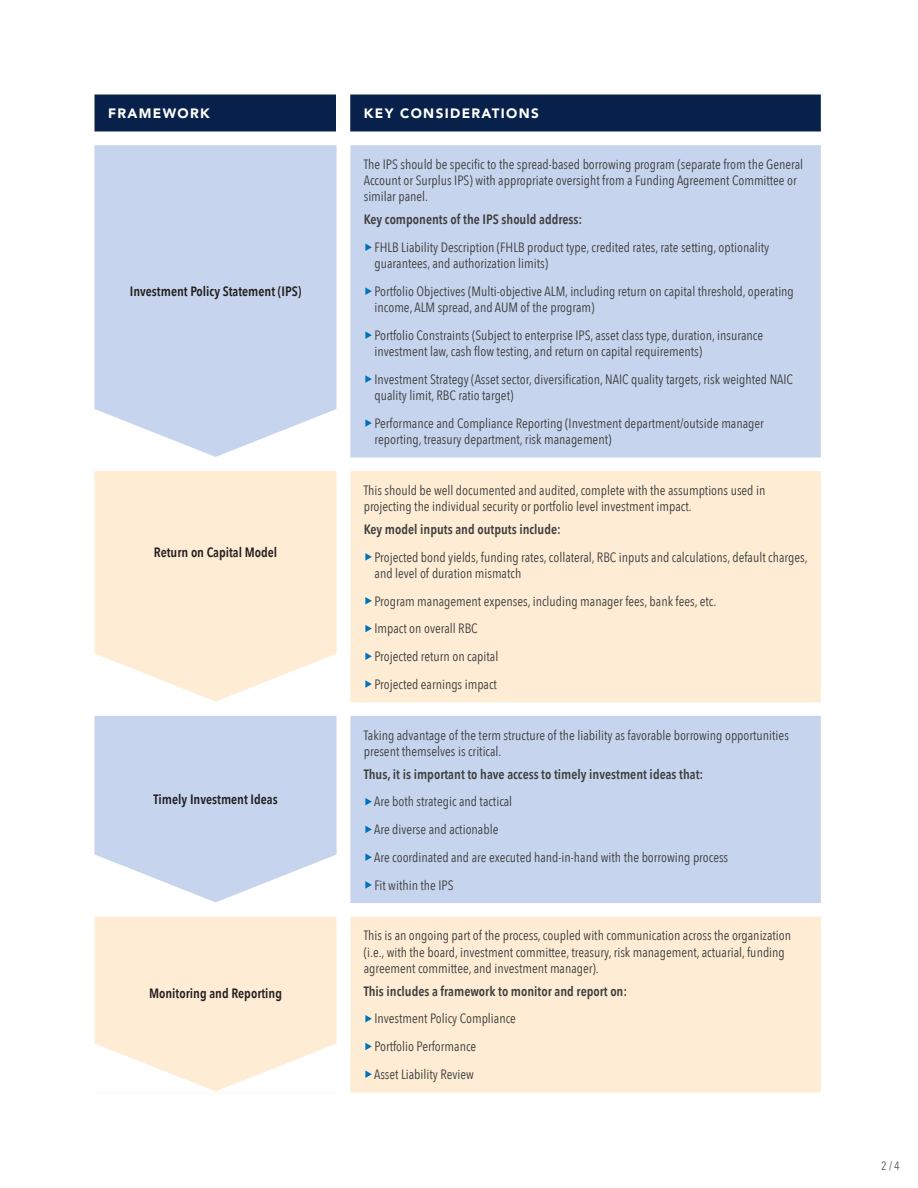
<style>
.page{position:relative;width:918px;height:1188px;background:#fff}
.page>*{position:absolute;margin:0;border:0;box-sizing:border-box;transform-origin:0 0}
.t1{font:condensed 13.5px/16.2px "Avenir Next LT Pro";color:#3e3e3f}
.t2{font:600 condensed 13.5px "Avenir Next LT Pro";color:#3e3e3f}
.t3{font:600 condensed 13.5px "Avenir Next LT Pro";color:#231f20}
.t4{font:900 13.5px "Avenir LT Std";letter-spacing:.1em;color:#fff}
.t5{font:condensed 12px "Avenir Next LT Pro";color:#57585a}
</style>
<div class="page">
<div style="left:94px;top:94px;width:727px;height:38px;background:#07214b"></div>
<div style="left:337px;top:94px;width:13px;height:38px;background:#fff"></div>
<div style="left:94px;top:145px;width:727px;height:313px;background:#c6d5ed"></div>
<svg style="left:350px;top:471px;width:471px;height:621px;background:#ede6dd"></svg>
<svg style="left:365px;top:244px;width:7px;height:7px"></svg>
<svg style="left:365px;top:287px;width:7px;height:8px"></svg>
<svg style="left:365px;top:331px;width:7px;height:8px"></svg>
<svg style="left:365px;top:375px;width:7px;height:8px"></svg>
<svg style="left:365px;top:419px;width:7px;height:8px"></svg>
<svg style="left:365px;top:553px;width:7px;height:8px"></svg>
<svg style="left:365px;top:597px;width:7px;height:8px"></svg>
<svg style="left:365px;top:625px;width:7px;height:7px"></svg>
<svg style="left:365px;top:653px;width:7px;height:7px"></svg>
<svg style="left:365px;top:680px;width:7px;height:8px"></svg>
<svg style="left:365px;top:798px;width:7px;height:7px"></svg>
<svg style="left:365px;top:826px;width:7px;height:7px"></svg>
<svg style="left:365px;top:853px;width:7px;height:8px"></svg>
<svg style="left:365px;top:881px;width:7px;height:8px"></svg>
<svg style="left:365px;top:1015px;width:7px;height:7px"></svg>
<svg style="left:365px;top:1043px;width:7px;height:7px"></svg>
<svg style="left:365px;top:1070px;width:7px;height:8px"></svg>
<svg style="left:94px;top:408px;width:244px;height:50px"></svg>
<svg style="left:94px;top:471px;width:243px;height:620px"></svg>
<p class="t4" style="left:108px;top:105px;width:104px">FRAMEWORK</p>
<p class="t4" style="left:364px;top:105px;width:177px">KEY CONSIDERATIONS</p>
<p class="t3" style="left:130px;top:283px;width:173px">Investment Policy Statement (IPS)</p>
<p class="t3" style="left:154px;top:544px;width:125px">Return on Capital Model</p>
<p class="t3" style="left:154px;top:791px;width:126px">Timely Investment Ideas</p>
<p class="t3" style="left:149px;top:985px;width:135px">Monitoring and Reporting</p>
<p class="t1" style="left:364px;top:156px;width:441px">The IPS should be specific to the spread-based borrowing program (separate from the General<br>Account or Surplus IPS) with appropriate oversight from a Funding Agreement Committee or similar panel.</p>
<p class="t2" style="left:364px;top:211px;width:220px">Key components of the IPS should address:</p>
<p class="t1" style="left:374px;top:239px;width:396px">FHLB Liability Description (FHLB product type, credited rates, rate setting, optionality guarantees, and authorization limits)</p>
<p class="t1" style="left:374px;top:283px;width:421px">Portfolio Objectives (Multi-objective ALM, including return on capital threshold, operating income, ALM spread, and AUM of the program)</p>
<p class="t1" style="left:374px;top:327px;width:390px">Portfolio Constraints (Subject to enterprise IPS, asset class type, duration, insurance investment law, cash flow testing, and return on capital requirements)</p>
<p class="t1" style="left:374px;top:371px;width:420px">Investment Strategy (Asset sector, diversification, NAIC quality targets, risk weighted NAIC quality limit, RBC ratio target)</p>
<p class="t1" style="left:374px;top:415px;width:391px">Performance and Compliance Reporting (Investment department/outside manager reporting, treasury department, risk management)</p>
<p class="t1" style="left:364px;top:482px;width:403px">This should be well documented and audited, complete with the assumptions used in projecting the individual security or portfolio level investment impact.</p>
<p class="t2" style="left:364px;top:521px;width:199px">Key model inputs and outputs include:</p>
<p class="t1" style="left:374px;top:549px;width:435px">Projected bond yields, funding rates, collateral, RBC inputs and calculations, default charges, and level of duration mismatch</p>
<p class="t1" style="left:374px;top:587px;width:343px;line-height:27.8px">Program management expenses, including manager fees, bank fees, etc.<br>Impact on overall RBC<br>Projected return on capital<br>Projected earnings impact</p>
<p class="t1" style="left:364px;top:727px;width:427px">Taking advantage of the term structure of the liability as favorable borrowing opportunities present themselves is critical.</p>
<p class="t2" style="left:364px;top:766px;width:341px">Thus, it is important to have access to timely investment ideas that:</p>
<p class="t1" style="left:374px;top:788px;width:356px;line-height:27.8px">Are both strategic and tactical<br>Are diverse and actionable<br>Are coordinated and are executed hand-in-hand with the borrowing process Fit within the IPS</p>
<p class="t1" style="left:364px;top:928px;width:429px">This is an ongoing part of the process, coupled with communication across the organization (i.e., with the board, investment committee, treasury, risk management, actuarial, funding agreement committee, and investment manager).</p>
<p class="t2" style="left:364px;top:983px;width:265px">This includes a framework to monitor and report on:</p>
<p class="t1" style="left:374px;top:1005px;width:143px;line-height:27.8px">Investment Policy Compliance<br>Portfolio Performance<br>Asset Liability Review</p>
<p class="t5" style="left:881px;top:1159px;width:20px">2 / 4</p>
</div>
